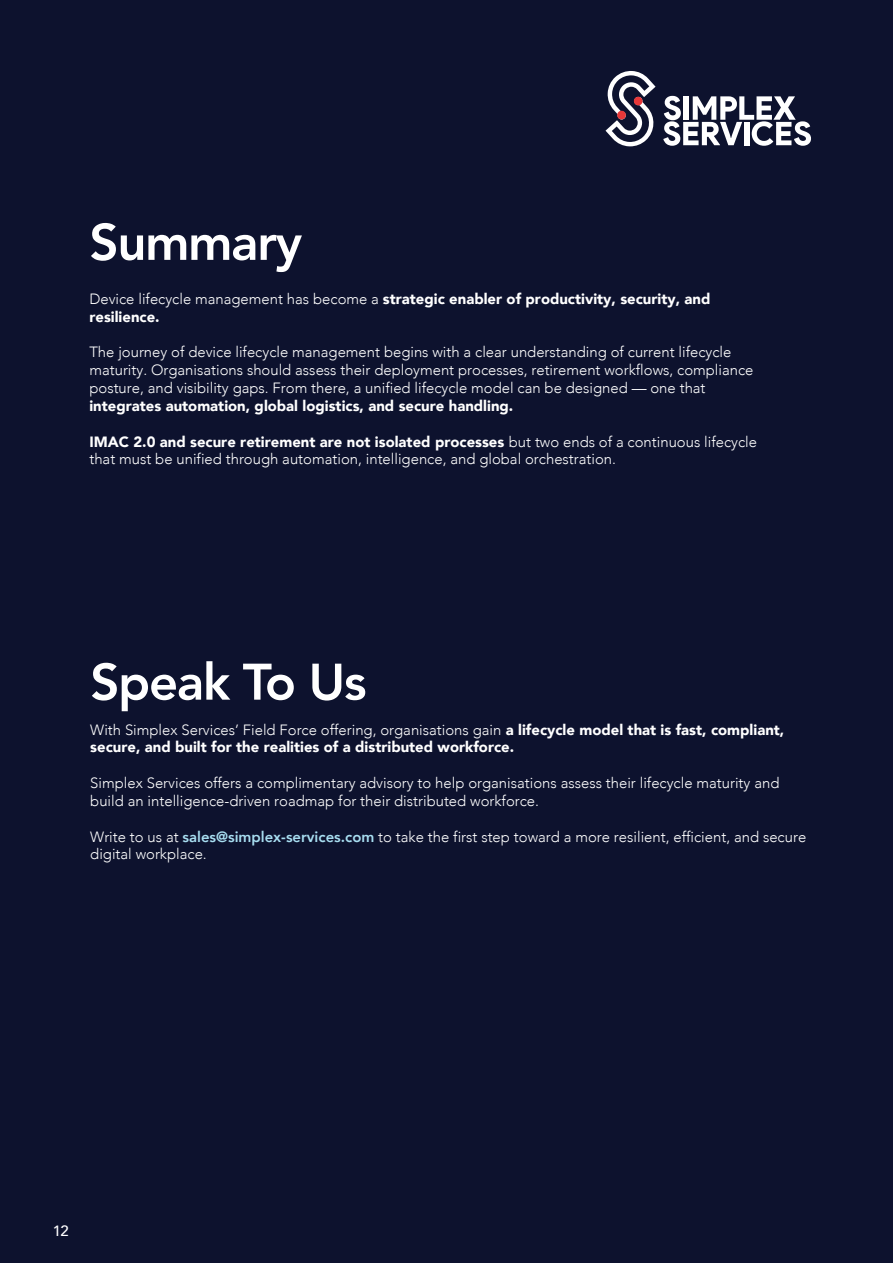
<style>
.page{position:relative;width:893px;height:1263px;background:#0d122e}
.page>*{position:absolute;margin:0;border:0;box-sizing:border-box;transform-origin:0 0}
.t1{font:800 50.85px "Avenir";letter-spacing:-.025em;color:#fff}
.t2{font:300 14.85px/17.9px "Avenir";color:#fff}
.t3{font:900 14.85px/17.9px "Avenir";color:#fff}
.t4{font:500 14.85px "Avenir";color:#fff}
.s1{font-weight:300}
.s2{font-weight:900}
.s3{font-weight:800;color:#a8def1}
</style>
<div class="page">
<svg style="left:605px;top:71px;width:51px;height:75px"></svg>
<svg style="left:663px;top:96px;width:148px;height:50px"></svg>
<h1 class="t1" style="left:89px;top:203px;width:214px">Summary</h1>
<p class="t3" style="left:89px;top:289px;width:622px"><span class="s1">Device lifecycle management has become a</span> strategic enabler of productivity, security, and resilience.</p>
<p class="t2" style="left:89px;top:343px;width:666px">The journey of device lifecycle management begins with a clear understanding of current lifecycle maturity. Organisations should assess their deployment processes, retirement workflows, compliance posture, and visibility gaps. From there, a unified lifecycle model can be designed — one that</p>
<p class="t3" style="left:89px;top:396px;width:425px">integrates automation, global logistics, and secure handling.</p>
<p class="t2" style="left:89px;top:432px;width:669px"><span class="s2">IMAC 2.0 and secure retirement are not isolated processes</span> but two ends of a continuous lifecycle that must be unified through automation, intelligence, and global orchestration.</p>
<h1 class="t1" style="left:90px;top:642px;width:278px">Speak To Us</h1>
<p class="t3" style="left:90px;top:720px;width:695px"><span class="s1">With Simplex Services’ Field Force offering, organisations gain</span> a lifecycle model that is fast, compliant, secure, and built for the realities of a distributed workforce.</p>
<p class="t2" style="left:90px;top:774px;width:691px">Simplex Services offers a complimentary advisory to help organisations assess their lifecycle maturity and build an intelligence-driven roadmap for their distributed workforce.</p>
<p class="t2" style="left:90px;top:828px;width:717px">Write to us at <span class="s3">sales@simplex-services.com</span> to take the first step toward a more resilient, efficient, and secure digital workplace.</p>
<p class="t4" style="left:53px;top:1218px;width:17px">12</p>
</div>
